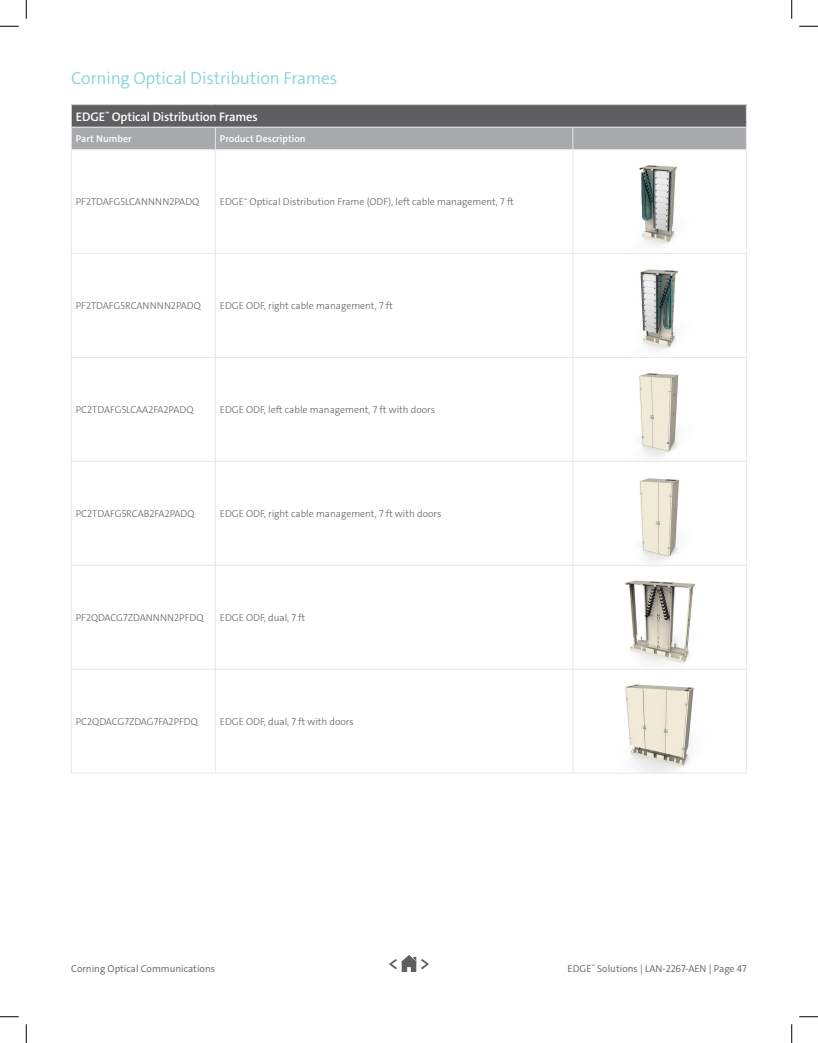
<style>
.page{position:relative;width:818px;height:1043px;background:#fff}
.page>*{position:absolute;margin:0;border:0;box-sizing:border-box;transform-origin:0 0}
.Subhead{font:300 17.5px "The Sans C4 s";letter-spacing:-.01em;color:#88d3de}
.Table_Header{font:600 12.5px "The Sans C4 s";letter-spacing:-.01em;color:#fff}
.Table_Body{font:300 10px "The Sans C4 s";color:#5f5f62}
.t1{font:300 10px "The Sans C4 s";color:#5f5f62}
.Table_Body-2{font:600 10px "The Sans C4 s";color:#fff}
</style>
<div class="page">
<img style="left:639px;top:373px;width:40px;height:84px">
<img style="left:639px;top:165px;width:38px;height:81px">
<img style="left:640px;top:269px;width:38px;height:82px">
<img style="left:624px;top:580px;width:71px;height:89px">
<img style="left:625px;top:684px;width:69px;height:88px">
<img style="left:639px;top:478px;width:40px;height:87px">
<hr style="left:71px;top:104px;width:144px;height:1px;background:#e6e7e9">
<hr style="left:215px;top:104px;width:358px;height:1px;background:#e6e7e9">
<hr style="left:573px;top:104px;width:173px;height:1px;background:#e6e7e9">
<svg style="left:71px;top:105px;width:676px;height:45px;background:#86868a"></svg>
<hr style="left:71px;top:149px;width:144px;height:1px;background:#e6e7e9">
<hr style="left:71px;top:150px;width:1px;height:103px;background:#e6e7e9">
<hr style="left:215px;top:149px;width:358px;height:1px;background:#e6e7e9">
<hr style="left:215px;top:150px;width:1px;height:103px;background:#e6e7e9">
<hr style="left:573px;top:149px;width:173px;height:1px;background:#e6e7e9">
<hr style="left:572px;top:150px;width:1px;height:103px;background:#e6e7e9">
<hr style="left:746px;top:150px;width:1px;height:103px;background:#e6e7e9">
<hr style="left:71px;top:253px;width:144px;height:1px;background:#e6e7e9">
<hr style="left:71px;top:254px;width:1px;height:103px;background:#e6e7e9">
<hr style="left:215px;top:253px;width:358px;height:1px;background:#e6e7e9">
<hr style="left:215px;top:254px;width:1px;height:103px;background:#e6e7e9">
<hr style="left:573px;top:253px;width:173px;height:1px;background:#e6e7e9">
<hr style="left:572px;top:254px;width:1px;height:103px;background:#e6e7e9">
<hr style="left:746px;top:254px;width:1px;height:103px;background:#e6e7e9">
<hr style="left:71px;top:357px;width:144px;height:1px;background:#e6e7e9">
<hr style="left:71px;top:358px;width:1px;height:103px;background:#e6e7e9">
<hr style="left:215px;top:357px;width:358px;height:1px;background:#e6e7e9">
<hr style="left:215px;top:358px;width:1px;height:103px;background:#e6e7e9">
<hr style="left:573px;top:357px;width:173px;height:1px;background:#e6e7e9">
<hr style="left:572px;top:358px;width:1px;height:103px;background:#e6e7e9">
<hr style="left:746px;top:358px;width:1px;height:103px;background:#e6e7e9">
<hr style="left:71px;top:461px;width:144px;height:1px;background:#e6e7e9">
<hr style="left:71px;top:462px;width:1px;height:103px;background:#e6e7e9">
<hr style="left:215px;top:461px;width:358px;height:1px;background:#e6e7e9">
<hr style="left:215px;top:462px;width:1px;height:103px;background:#e6e7e9">
<hr style="left:573px;top:461px;width:173px;height:1px;background:#e6e7e9">
<hr style="left:572px;top:462px;width:1px;height:103px;background:#e6e7e9">
<hr style="left:746px;top:462px;width:1px;height:103px;background:#e6e7e9">
<hr style="left:71px;top:565px;width:144px;height:1px;background:#e6e7e9">
<hr style="left:71px;top:565px;width:1px;height:104px;background:#e6e7e9">
<hr style="left:215px;top:565px;width:358px;height:1px;background:#e6e7e9">
<hr style="left:215px;top:565px;width:1px;height:104px;background:#e6e7e9">
<hr style="left:573px;top:565px;width:173px;height:1px;background:#e6e7e9">
<hr style="left:572px;top:565px;width:1px;height:104px;background:#e6e7e9">
<hr style="left:746px;top:565px;width:1px;height:104px;background:#e6e7e9">
<hr style="left:71px;top:669px;width:144px;height:1px;background:#e6e7e9">
<hr style="left:71px;top:669px;width:1px;height:103px;background:#e6e7e9">
<hr style="left:215px;top:669px;width:358px;height:1px;background:#e6e7e9">
<hr style="left:215px;top:669px;width:1px;height:103px;background:#e6e7e9">
<hr style="left:573px;top:669px;width:173px;height:1px;background:#e6e7e9">
<hr style="left:572px;top:669px;width:1px;height:103px;background:#e6e7e9">
<hr style="left:746px;top:669px;width:1px;height:103px;background:#e6e7e9">
<hr style="left:71px;top:772px;width:144px;height:1px;background:#e6e7e9">
<hr style="left:215px;top:772px;width:358px;height:1px;background:#e6e7e9">
<hr style="left:573px;top:772px;width:173px;height:1px;background:#e6e7e9">
<svg style="left:389px;top:955px;width:40px;height:16px"></svg>
<svg style="left:0;top:25px;width:19px;height:2px"></svg>
<svg style="left:799px;top:25px;width:19px;height:2px"></svg>
<svg style="left:0;top:1016px;width:19px;height:1px"></svg>
<svg style="left:799px;top:1016px;width:19px;height:1px"></svg>
<svg style="left:25px;top:0;width:2px;height:19px"></svg>
<svg style="left:25px;top:1024px;width:2px;height:18px"></svg>
<svg style="left:791px;top:0;width:1px;height:19px"></svg>
<svg style="left:791px;top:1024px;width:1px;height:18px"></svg>
<p class="Subhead" style="left:71px;top:67px;width:267px">Corning Optical Distribution Frames</p>
<p class="Table_Header" style="left:76px;top:108px;width:183px">EDGE<sup>™</sup> Optical Distribution Frames</p>
<p class="Table_Body-2" style="left:76px;top:132px;width:57px">Part Number</p>
<p class="Table_Body-2" style="left:220px;top:132px;width:87px">Product Description</p>
<p class="Table_Body" style="left:76px;top:195px;width:125px">PF2TDAFG5LCANNNN2PADQ</p>
<p class="Table_Body" style="left:220px;top:195px;width:295px">EDGE<sup>™</sup> Optical Distribution Frame (ODF), left cable management, 7 ft</p>
<p class="Table_Body" style="left:76px;top:299px;width:126px">PF2TDAFG5RCANNNN2PADQ</p>
<p class="Table_Body" style="left:220px;top:299px;width:174px">EDGE ODF, right cable management, 7 ft</p>
<p class="Table_Body" style="left:76px;top:403px;width:119px">PC2TDAFG5LCAA2FA2PADQ</p>
<p class="Table_Body" style="left:220px;top:403px;width:217px">EDGE ODF, left cable management, 7 ft with doors</p>
<p class="Table_Body" style="left:76px;top:507px;width:120px">PC2TDAFG5RCAB2FA2PADQ</p>
<p class="Table_Body" style="left:220px;top:507px;width:223px">EDGE ODF, right cable management, 7 ft with doors</p>
<p class="Table_Body" style="left:76px;top:611px;width:129px">PF2QDACG7ZDANNNN2PFDQ</p>
<p class="Table_Body" style="left:220px;top:611px;width:87px">EDGE ODF, dual, 7 ft</p>
<p class="Table_Body" style="left:76px;top:715px;width:123px">PC2QDACG7ZDAG7FA2PFDQ</p>
<p class="Table_Body" style="left:220px;top:715px;width:135px">EDGE ODF, dual, 7 ft with doors</p>
<p class="t1" style="left:71px;top:961px;width:145px">Corning Optical Communications</p>
<p class="t1" style="left:567px;top:961px;width:180px">EDGE<sup>™</sup> Solutions | LAN-2267-AEN | Page 47</p>
</div>
